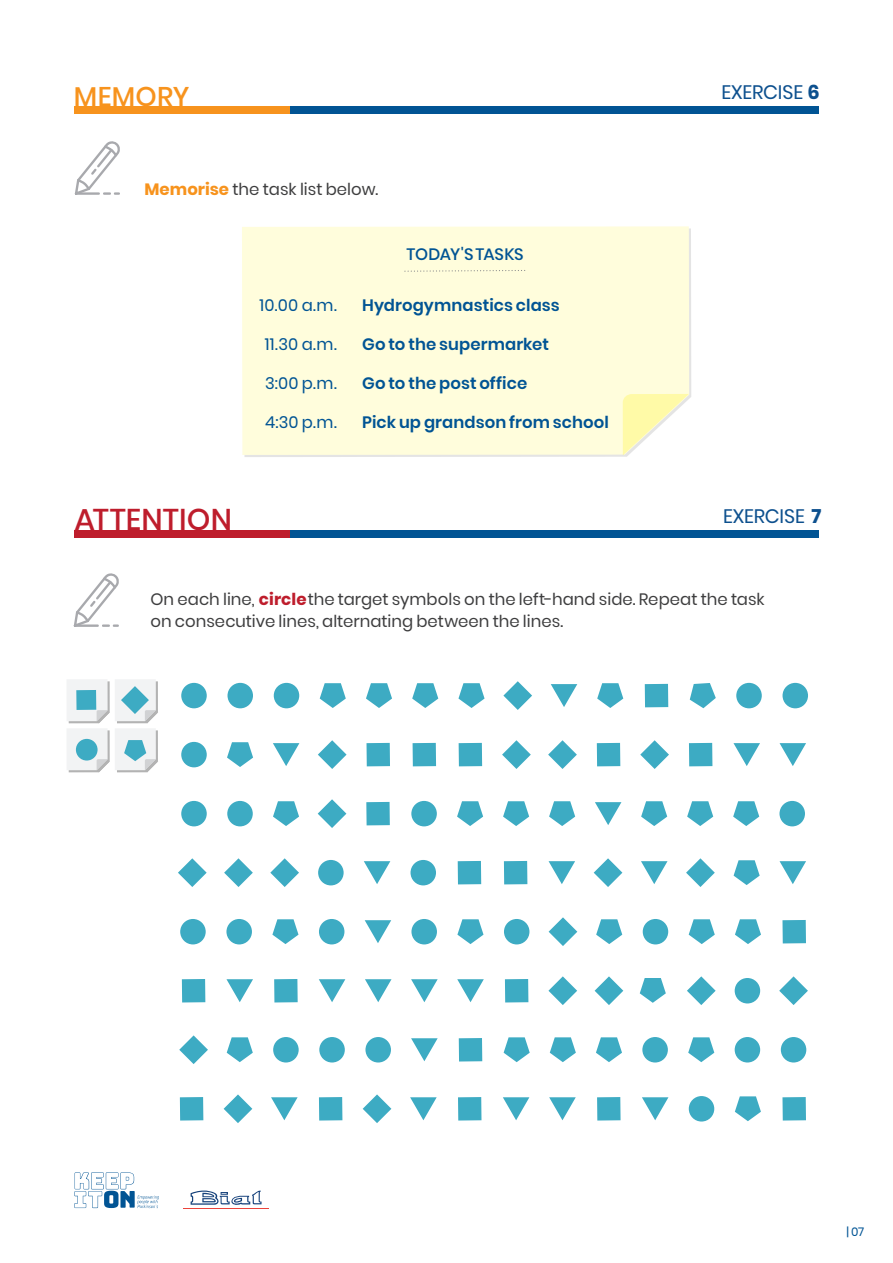
<style>
.page{position:relative;width:893px;height:1263px;background:#fff}
.page>*{position:absolute;margin:0;border:0;box-sizing:border-box;transform-origin:0 0}
.t1{font:500 30px "Poppins";letter-spacing:.005em;color:#be1d2c}
.t2{font:500 27px "Poppins";letter-spacing:.005em;color:#f7931d}
.t3{font:19.5px "Poppins";letter-spacing:-.01em;color:#0d508e}
.t4{font:16.5px/22.5px "Poppins";color:#3e3e3f}
.t5{font:600 16.5px "Poppins";letter-spacing:.005em;color:#015494}
.t6{font:16.5px "Poppins";letter-spacing:.01em;color:#015494}
.t7{font:500 16.5px "Poppins";letter-spacing:-.02em;color:#015494}
.t8{font:12px "Poppins";color:#015494}
.s1{font-weight:700}
.s2{font-weight:700;color:#f7931d}
.s3{font-weight:700;color:#be1d2c}
</style>
<div class="page">
<svg style="left:191px;top:1190px;width:71px;height:15px"></svg>
<hr style="left:183px;top:1208px;width:86px;height:1px;background:#eb433b">
<svg style="left:74px;top:1172px;width:85px;height:36px"></svg>
<div style="left:74px;top:106px;width:401px;height:8px;background:#f7931d"></div>
<div style="left:290px;top:106px;width:529px;height:8px;background:#015494"></div>
<svg style="left:74px;top:141px;width:46px;height:54px"></svg>
<div style="left:74px;top:530px;width:401px;height:8px;background:#be1d2c"></div>
<div style="left:291px;top:530px;width:528px;height:8px;background:#015494"></div>
<svg style="left:73px;top:573px;width:46px;height:54px"></svg>
<svg style="left:320px;top:683px;width:26px;height:25px"></svg>
<svg style="left:366px;top:683px;width:26px;height:25px"></svg>
<svg style="left:412px;top:683px;width:26px;height:25px"></svg>
<svg style="left:597px;top:683px;width:26px;height:25px"></svg>
<svg style="left:690px;top:683px;width:26px;height:25px"></svg>
<svg style="left:458px;top:683px;width:27px;height:25px"></svg>
<div style="left:181px;top:683px;width:26px;height:25px;background:#3dabc3;border-radius:50%"></div>
<div style="left:227px;top:683px;width:26px;height:25px;background:#3dabc3;border-radius:50%"></div>
<div style="left:736px;top:683px;width:26px;height:25px;background:#3dabc3;border-radius:50%"></div>
<div style="left:782px;top:683px;width:26px;height:25px;background:#3dabc3;border-radius:50%"></div>
<div style="left:274px;top:683px;width:25px;height:25px;background:#3dabc3;border-radius:50%"></div>
<svg style="left:551px;top:684px;width:26px;height:23px"></svg>
<svg style="left:503px;top:681px;width:29px;height:29px"></svg>
<div style="left:645px;top:684px;width:23px;height:23px;background:#3dabc3"></div>
<svg style="left:227px;top:742px;width:26px;height:25px"></svg>
<div style="left:181px;top:742px;width:26px;height:25px;background:#3dabc3;border-radius:50%"></div>
<svg style="left:779px;top:743px;width:27px;height:23px"></svg>
<svg style="left:733px;top:743px;width:27px;height:23px"></svg>
<svg style="left:273px;top:743px;width:26px;height:23px"></svg>
<svg style="left:502px;top:740px;width:29px;height:29px"></svg>
<svg style="left:640px;top:740px;width:29px;height:29px"></svg>
<svg style="left:548px;top:740px;width:29px;height:29px"></svg>
<svg style="left:318px;top:740px;width:29px;height:29px"></svg>
<div style="left:689px;top:743px;width:23px;height:23px;background:#3dabc3"></div>
<div style="left:597px;top:743px;width:23px;height:23px;background:#3dabc3"></div>
<div style="left:459px;top:743px;width:23px;height:23px;background:#3dabc3"></div>
<div style="left:413px;top:743px;width:23px;height:23px;background:#3dabc3"></div>
<div style="left:366px;top:743px;width:24px;height:23px;background:#3dabc3"></div>
<svg style="left:273px;top:801px;width:26px;height:25px"></svg>
<svg style="left:457px;top:801px;width:26px;height:25px"></svg>
<svg style="left:503px;top:801px;width:26px;height:25px"></svg>
<svg style="left:549px;top:801px;width:26px;height:25px"></svg>
<svg style="left:733px;top:801px;width:26px;height:25px"></svg>
<svg style="left:641px;top:801px;width:26px;height:25px"></svg>
<svg style="left:687px;top:801px;width:26px;height:25px"></svg>
<div style="left:181px;top:801px;width:26px;height:25px;background:#3dabc3;border-radius:50%"></div>
<div style="left:227px;top:801px;width:26px;height:25px;background:#3dabc3;border-radius:50%"></div>
<div style="left:411px;top:801px;width:26px;height:25px;background:#3dabc3;border-radius:50%"></div>
<div style="left:779px;top:801px;width:26px;height:25px;background:#3dabc3;border-radius:50%"></div>
<svg style="left:595px;top:802px;width:26px;height:23px"></svg>
<svg style="left:318px;top:799px;width:28px;height:29px"></svg>
<div style="left:366px;top:802px;width:24px;height:23px;background:#3dabc3"></div>
<svg style="left:227px;top:1037px;width:26px;height:25px"></svg>
<svg style="left:504px;top:1037px;width:26px;height:25px"></svg>
<svg style="left:550px;top:1037px;width:26px;height:25px"></svg>
<svg style="left:596px;top:1037px;width:26px;height:25px"></svg>
<svg style="left:688px;top:1037px;width:26px;height:25px"></svg>
<svg style="left:640px;top:978px;width:26px;height:25px"></svg>
<div style="left:365px;top:1037px;width:26px;height:25px;background:#3dabc3;border-radius:50%"></div>
<div style="left:319px;top:1037px;width:26px;height:25px;background:#3dabc3;border-radius:50%"></div>
<div style="left:273px;top:1037px;width:26px;height:25px;background:#3dabc3;border-radius:50%"></div>
<div style="left:735px;top:1037px;width:25px;height:25px;background:#3dabc3;border-radius:50%"></div>
<div style="left:642px;top:1037px;width:26px;height:25px;background:#3dabc3;border-radius:50%"></div>
<div style="left:781px;top:1037px;width:25px;height:25px;background:#3dabc3;border-radius:50%"></div>
<svg style="left:411px;top:1038px;width:27px;height:23px"></svg>
<svg style="left:179px;top:1035px;width:29px;height:29px"></svg>
<div style="left:459px;top:1038px;width:23px;height:23px;background:#3dabc3"></div>
<div style="left:735px;top:978px;width:25px;height:25px;background:#3dabc3;border-radius:50%"></div>
<svg style="left:411px;top:979px;width:27px;height:23px"></svg>
<svg style="left:365px;top:979px;width:26px;height:23px"></svg>
<svg style="left:457px;top:979px;width:27px;height:23px"></svg>
<svg style="left:319px;top:979px;width:26px;height:23px"></svg>
<svg style="left:226px;top:979px;width:27px;height:23px"></svg>
<svg style="left:548px;top:976px;width:29px;height:29px"></svg>
<svg style="left:595px;top:976px;width:28px;height:29px"></svg>
<svg style="left:687px;top:976px;width:29px;height:29px"></svg>
<svg style="left:779px;top:976px;width:29px;height:29px"></svg>
<div style="left:505px;top:979px;width:23px;height:23px;background:#3dabc3"></div>
<div style="left:274px;top:979px;width:24px;height:23px;background:#3dabc3"></div>
<div style="left:182px;top:979px;width:23px;height:23px;background:#3dabc3"></div>
<svg style="left:735px;top:919px;width:26px;height:25px"></svg>
<svg style="left:689px;top:919px;width:26px;height:25px"></svg>
<svg style="left:596px;top:919px;width:26px;height:25px"></svg>
<svg style="left:457px;top:919px;width:26px;height:25px"></svg>
<svg style="left:272px;top:919px;width:26px;height:25px"></svg>
<div style="left:319px;top:919px;width:25px;height:25px;background:#3dabc3;border-radius:50%"></div>
<div style="left:411px;top:919px;width:26px;height:25px;background:#3dabc3;border-radius:50%"></div>
<div style="left:504px;top:919px;width:25px;height:25px;background:#3dabc3;border-radius:50%"></div>
<div style="left:643px;top:919px;width:25px;height:25px;background:#3dabc3;border-radius:50%"></div>
<div style="left:180px;top:919px;width:26px;height:25px;background:#3dabc3;border-radius:50%"></div>
<div style="left:226px;top:919px;width:26px;height:25px;background:#3dabc3;border-radius:50%"></div>
<svg style="left:365px;top:920px;width:26px;height:23px"></svg>
<svg style="left:549px;top:917px;width:28px;height:29px"></svg>
<div style="left:782px;top:920px;width:24px;height:23px;background:#3dabc3"></div>
<svg style="left:735px;top:1096px;width:26px;height:25px"></svg>
<div style="left:689px;top:1096px;width:25px;height:25px;background:#3dabc3;border-radius:50%"></div>
<svg style="left:410px;top:1097px;width:27px;height:23px"></svg>
<svg style="left:503px;top:1097px;width:26px;height:23px"></svg>
<svg style="left:549px;top:1097px;width:27px;height:23px"></svg>
<svg style="left:642px;top:1097px;width:26px;height:23px"></svg>
<svg style="left:271px;top:1097px;width:27px;height:23px"></svg>
<svg style="left:363px;top:1094px;width:28px;height:29px"></svg>
<svg style="left:224px;top:1094px;width:28px;height:29px"></svg>
<div style="left:597px;top:1097px;width:24px;height:23px;background:#3dabc3"></div>
<div style="left:458px;top:1097px;width:23px;height:23px;background:#3dabc3"></div>
<div style="left:319px;top:1097px;width:23px;height:23px;background:#3dabc3"></div>
<div style="left:180px;top:1097px;width:23px;height:23px;background:#3dabc3"></div>
<div style="left:782px;top:1097px;width:24px;height:23px;background:#3dabc3"></div>
<svg style="left:734px;top:860px;width:26px;height:25px"></svg>
<div style="left:410px;top:860px;width:26px;height:25px;background:#3dabc3;border-radius:50%"></div>
<div style="left:318px;top:860px;width:26px;height:25px;background:#3dabc3;border-radius:50%"></div>
<svg style="left:779px;top:861px;width:27px;height:23px"></svg>
<svg style="left:641px;top:861px;width:26px;height:23px"></svg>
<svg style="left:549px;top:861px;width:26px;height:23px"></svg>
<svg style="left:364px;top:861px;width:26px;height:23px"></svg>
<svg style="left:178px;top:858px;width:29px;height:29px"></svg>
<svg style="left:224px;top:858px;width:29px;height:29px"></svg>
<svg style="left:270px;top:858px;width:29px;height:29px"></svg>
<svg style="left:594px;top:858px;width:28px;height:29px"></svg>
<svg style="left:686px;top:858px;width:29px;height:29px"></svg>
<div style="left:458px;top:861px;width:23px;height:23px;background:#3dabc3"></div>
<div style="left:504px;top:861px;width:23px;height:23px;background:#3dabc3"></div>
<svg style="left:67px;top:680px;width:91px;height:92px"></svg>
<div style="left:76px;top:690px;width:20px;height:20px;background:#3dabc3"></div>
<div style="left:242px;top:226px;width:447px;height:229px;background:#fffddc"></div>
<svg style="left:623px;top:394px;width:66px;height:61px"></svg>
<svg style="left:404px;top:269px;width:123px;height:3px"></svg>
<h2 class="t2" style="left:74px;top:81px;width:117px">MEMORY</h2>
<p class="t3" style="left:721px;top:81px;width:100px">EXERCISE <span class="s1">6</span></p>
<p class="t4" style="left:145px;top:178px;width:235px"><span class="s2">Memorise</span> the task list below.</p>
<p class="t7" style="left:407px;top:245px;width:119px">TODAY'S TASKS</p>
<p class="t6" style="left:259px;top:296px;width:79px">10.00 a.m.</p>
<p class="t6" style="left:265px;top:335px;width:73px">11.30 a.m.</p>
<p class="t6" style="left:265px;top:374px;width:73px">3:00 p.m.</p>
<p class="t6" style="left:265px;top:413px;width:73px">4:30 p.m.</p>
<p class="t5" style="left:362px;top:296px;width:199px">Hydrogymnastics class</p>
<p class="t5" style="left:362px;top:335px;width:188px">Go to the supermarket</p>
<p class="t5" style="left:362px;top:374px;width:167px">Go to the post office</p>
<p class="t5" style="left:362px;top:413px;width:248px">Pick up grandson from school</p>
<h1 class="t1" style="left:74px;top:502px;width:159px">ATTENTION</h1>
<p class="t3" style="left:723px;top:505px;width:100px">EXERCISE <span class="s1">7</span></p>
<p class="t4" style="left:150px;top:588px;width:616px">On each line, <span class="s3">circle</span> the target symbols on the left-hand side. Repeat the task on consecutive lines, alternating between the lines.</p>
<p class="t8" style="left:846px;top:1224px;width:19px">| 07</p>
</div>
